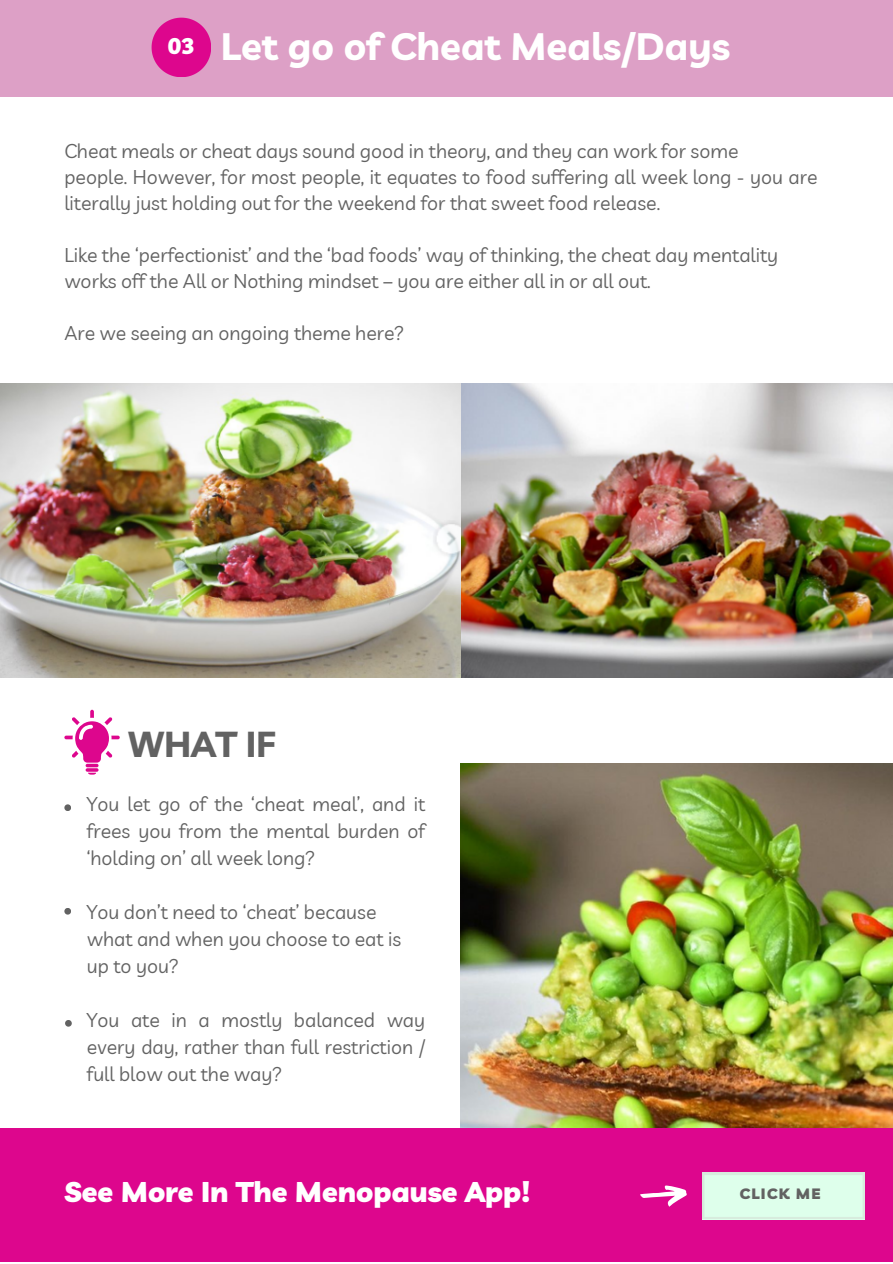
<style>
.page{position:relative;width:893px;height:1264px;background:#fff}
.page>*{position:absolute;margin:0;border:0;box-sizing:border-box;transform-origin:0 0}
.t1{font:700 38.1px "Livvic";color:#fff}
.t2{font:700 36px "Livvic";letter-spacing:-.005em;color:#626262}
.t3{font:900 28.5px "Livvic";color:#fff}
.t4{font:900 22.65px "Livvic";color:#fff}
.t5{font:19.5px/27px "Livvic";color:#626262}
.t6{font:900 15px "Livvic";letter-spacing:.085em;color:#626262}
</style>
<div class="page">
<svg style="left:64px;top:804px;width:7px;height:7px"></svg>
<svg style="left:64px;top:908px;width:7px;height:6px"></svg>
<svg style="left:65px;top:1020px;width:7px;height:6px"></svg>
<img style="left:460px;top:763px;width:432px;height:365px">
<div style="left:0;top:1128px;width:892px;height:134px;background:#dd068d"></div>
<div style="left:0;top:0;width:892px;height:97px;background:#dda0c6"></div>
<svg style="left:86px;top:768px;width:12px;height:6px"></svg>
<svg style="left:86px;top:763px;width:12px;height:4px"></svg>
<svg style="left:64px;top:709px;width:55px;height:53px"></svg>
<svg style="left:151px;top:18px;width:60px;height:59px"></svg>
<img style="left:0;top:383px;width:892px;height:294px">
<svg style="left:640px;top:1185px;width:46px;height:21px"></svg>
<div style="left:702px;top:1172px;width:162px;height:47px;background:#deffeb"></div>
<div style="left:699px;top:1170px;width:168px;height:51px;border:5px solid #d7ecdd"></div>
<p class="t4" style="left:168px;top:31px;width:28px">03</p>
<p class="t1" style="left:221px;top:22px;width:511px">Let go of Cheat Meals/Days</p>
<p class="t5" style="left:64px;top:138px;width:675px">Cheat meals or cheat days sound good in theory, and they can work for some</p>
<p class="t5" style="left:64px;top:164px;width:754px;line-height:25.8px">people. However, for most people, it equates to food suffering all week long - you are literally just holding out for the weekend for that sweet food release.</p>
<p class="t5" style="left:64px;top:242px;width:715px;line-height:25.8px">Like the ‘perfectionist’ and the ‘bad foods’ way of thinking, the cheat day mentality works off the All or Nothing mindset – you are either all in or all out.</p>
<p class="t5" style="left:64px;top:319px;width:341px">Are we seeing an ongoing theme here?</p>
<p class="t2" style="left:128px;top:720px;width:149px">WHAT IF</p>
<p class="t5" style="left:87px;top:789px;width:340px;text-align:justify">You let go of the ‘cheat meal’, and it frees you from the mental burden of ‘holding on’ all week long?</p>
<p class="t5" style="left:87px;top:897px;width:316px">You don’t need to ‘cheat’ because what and when you choose to eat is up to you?</p>
<p class="t5" style="left:87px;top:1005px;width:340px;text-align:justify">You ate in a mostly balanced way every day, rather than full restriction / full blow out the way?</p>
<p class="t3" style="left:64px;top:1173px;width:467px">See More In The Menopause App!</p>
<p class="t6" style="left:739px;top:1183px;width:82px">CLICK ME</p>
</div>
